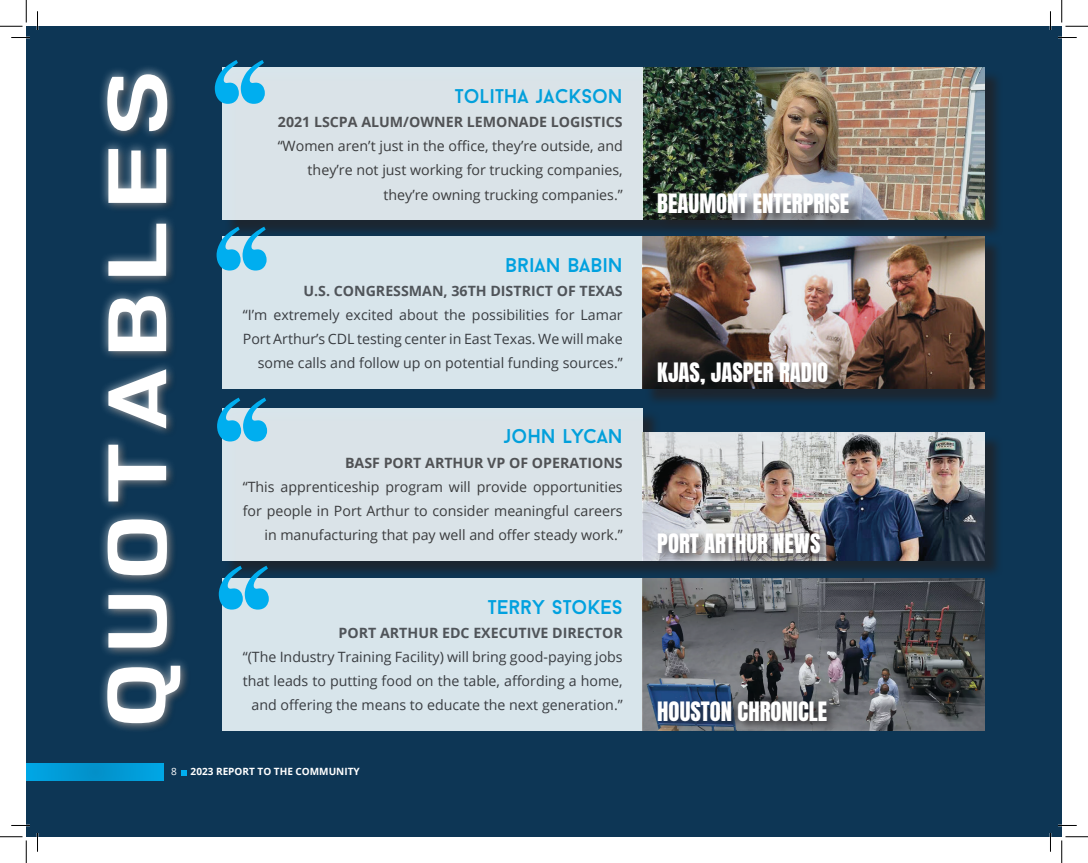
<style>
.page{position:relative;width:1088px;height:863px;background:#fff}
.page>*{position:absolute;margin:0;border:0;box-sizing:border-box;transform-origin:0 0}
.t1{font:700 130.5px/169.4px "Times";color:#00aeef;text-align:justify}
.t2{font:700 73.38px "NK57 Monospace Ex Rg";letter-spacing:.14em;color:#fff}
.t3{font:22.75px "Anton";color:#fff}
.t4{font:19.88px "Baron Neue";color:#00aeef}
.t5{font:14.25px/24.1px "Open Sans";color:#3e3e3f;text-align:right}
.t6{font:700 14.25px "Open Sans";color:#57585a}
.t7{font:700 10px "Open Sans";color:#fff}
.t8{font:10px "Open Sans";color:#fff}
</style>
<div class="page">
<div style="left:26px;top:26px;width:1035px;height:810px;background:#0d3655"></div>
<div style="left:225px;top:70px;width:778px;height:168px;background:#231f20;opacity:.75"></div>
<img style="left:643px;top:68px;width:341px;height:152px">
<div style="left:223px;top:68px;width:420px;height:152px;background:#dae3e8"></div>
<div style="left:223px;top:236px;width:420px;height:152px;background:#d8e5eb"></div>
<div style="left:645px;top:239px;width:357px;height:167px;background:#231f20;opacity:.75"></div>
<img style="left:643px;top:236px;width:341px;height:152px">
<div style="left:225px;top:410px;width:778px;height:168px;background:#231f20;opacity:.75"></div>
<div style="left:223px;top:408px;width:420px;height:152px;background:#dae3e8"></div>
<img style="left:643px;top:432px;width:341px;height:128px">
<div style="left:223px;top:578px;width:420px;height:152px;background:#d8e5eb"></div>
<img style="left:643px;top:578px;width:341px;height:152px">
<div style="left:98px;top:64px;width:93px;height:669px;background:#fff;opacity:.69"></div>
<div style="left:659px;top:195px;width:206px;height:35px;background:#231f20;opacity:.75"></div>
<div style="left:655px;top:359px;width:184px;height:37px;background:#231f20;opacity:.75"></div>
<div style="left:655px;top:530px;width:177px;height:35px;background:#231f20;opacity:.75"></div>
<div style="left:655px;top:698px;width:183px;height:35px;background:#231f20;opacity:.75"></div>
<div style="left:26px;top:762px;width:138px;height:18px;background:linear-gradient(to right,#019bd7,#029bd7)"></div>
<svg style="left:181px;top:770px;width:6px;height:6px"></svg>
<svg style="left:11px;top:37px;width:19px;height:1px"></svg>
<svg style="left:1058px;top:37px;width:18px;height:1px"></svg>
<svg style="left:11px;top:824px;width:19px;height:2px"></svg>
<svg style="left:1058px;top:824px;width:18px;height:2px"></svg>
<svg style="left:37px;top:11px;width:1px;height:19px"></svg>
<svg style="left:37px;top:833px;width:1px;height:18px"></svg>
<svg style="left:1049px;top:11px;width:2px;height:19px"></svg>
<svg style="left:1049px;top:833px;width:2px;height:18px"></svg>
<svg style="left:0;top:0;width:27px;height:27px"></svg>
<svg style="left:0;top:836px;width:27px;height:26px"></svg>
<svg style="left:1061px;top:0;width:27px;height:27px"></svg>
<svg style="left:1061px;top:836px;width:27px;height:26px"></svg>
<h2 class="t2" style="left:94px;top:727px;width:658px;rotate:-90deg">QUOTABLES</h2>
<h1 class="t1" style="left:205px;top:7px;width:71px">‘‘</h1>
<h3 class="t4" style="left:455px;top:84px;width:169px">TOLITHA JACKSON</h3>
<p class="t6" style="left:278px;top:112px;width:346px">2021 LSCPA ALUM/OWNER LEMONADE LOGISTICS</p>
<p class="t5" style="left:278px;top:134px;width:346px">“Women aren’t just in the office, they’re outside, and they’re not just working for trucking companies, they’re owning trucking companies.”</p>
<h1 class="t1" style="left:207px;top:174px;width:73px">‘‘ ‘‘ ‘‘</h1>
<h3 class="t4" style="left:505px;top:252px;width:119px">BRIAN BABIN</h3>
<p class="t6" style="left:303px;top:281px;width:321px">U.S. CONGRESSMAN, 36TH DISTRICT OF TEXAS</p>
<p class="t5" style="left:243px;top:302px;width:381px">“I’m extremely excited about the possibilities for Lamar<br>Port Arthur’s CDL testing center in East Texas. We will make some calls and follow up on potential funding sources.”</p>
<h3 class="t4" style="left:503px;top:424px;width:121px">JOHN LYCAN</h3>
<p class="t6" style="left:345px;top:452px;width:279px">BASF PORT ARTHUR VP OF OPERATIONS</p>
<p class="t5" style="left:243px;top:474px;width:381px">“This apprenticeship program will provide opportunities for people in Port Arthur to consider meaningful careers in manufacturing that pay well and offer steady work.”</p>
<h3 class="t4" style="left:488px;top:594px;width:136px">TERRY STOKES</h3>
<p class="t6" style="left:338px;top:622px;width:285px">PORT ARTHUR EDC EXECUTIVE DIRECTOR</p>
<p class="t5" style="left:243px;top:644px;width:381px;text-align:left">“(The Industry Training Facility) will bring good-paying jobs that leads to putting food on the table, affording a home,</p>
<p class="t5" style="left:251px;top:692px;width:373px">and offering the means to educate the next generation.”</p>
<p class="t8" style="left:171px;top:764px;width:7px">8</p>
<p class="t7" style="left:191px;top:764px;width:171px">2023 REPORT TO THE COMMUNITY</p>
<h3 class="t3" style="left:657px;top:192px;width:193px">BEAUMONT ENTERPRISE</h3>
<h3 class="t3" style="left:657px;top:361px;width:172px">KJAS, JASPER RADIO</h3>
<h3 class="t3" style="left:657px;top:532px;width:165px">PORT ARTHUR NEWS</h3>
<h3 class="t3" style="left:657px;top:699px;width:171px">HOUSTON CHRONICLE</h3>
</div>
